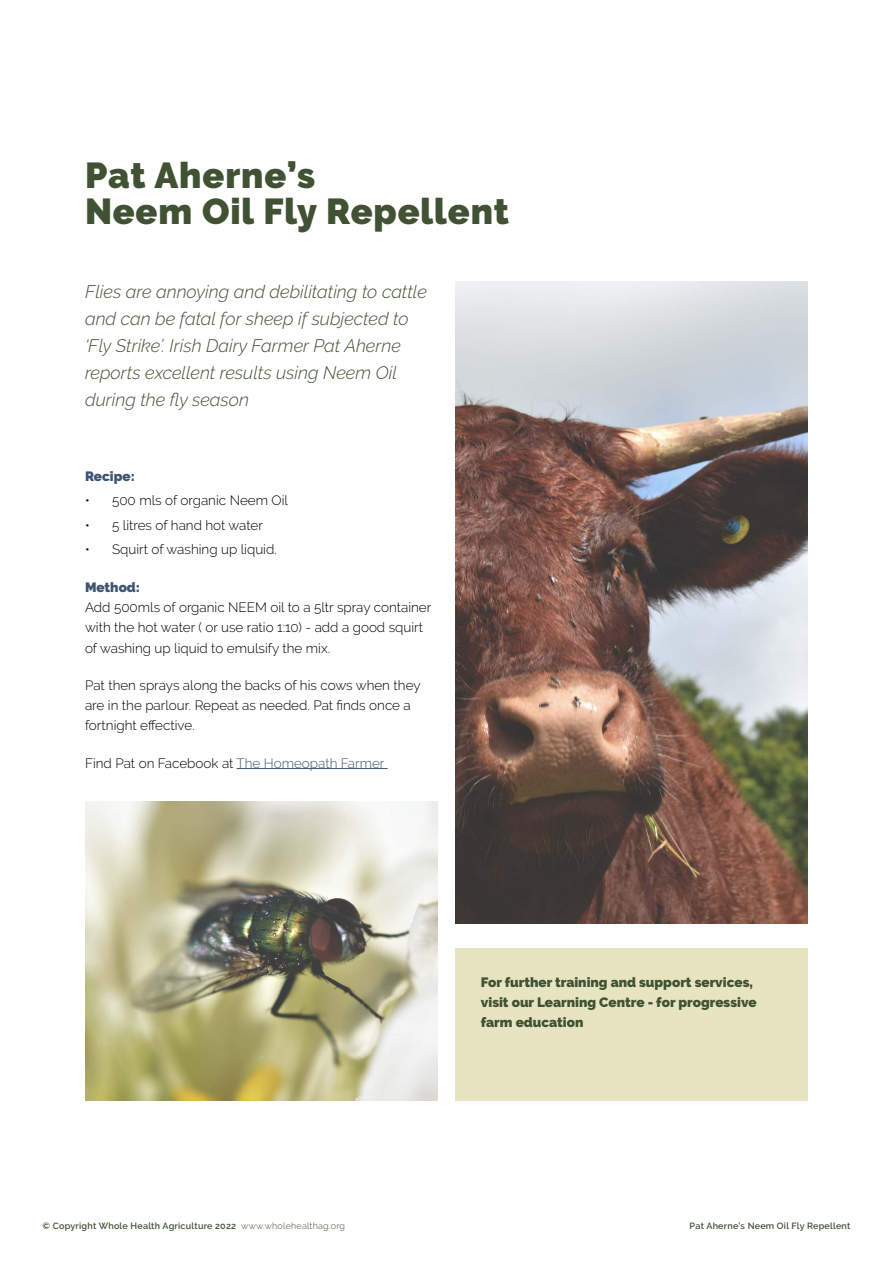
<style>
.page{position:relative;width:893px;height:1263px;background:#fff}
.page>*{position:absolute;margin:0;border:0;box-sizing:border-box;transform-origin:0 0}
.t1{font:900 36px/36px "Raleway";letter-spacing:.025em;color:#405233}
.t2{font:italic 300 18px/27px "Raleway";color:#405233}
.t3{font:300 13.5px/20.2px "Raleway";color:#000}
.t4{font:900 13.5px/20.2px "Raleway";color:#405233}
.t5{font:900 13.5px "Raleway";color:#3d5473}
.t6{font:600 9px "Raleway";letter-spacing:.025em;color:#405233}
.s1{color:#3d5473}
.s2{font-weight:300}
</style>
<div class="page">
<hr style="left:237px;top:768px;width:151px;height:1px;background:#3d5473">
<img style="left:455px;top:281px;width:353px;height:642px">
<img style="left:85px;top:801px;width:353px;height:300px">
<div style="left:455px;top:948px;width:353px;height:153px;background:#e7e4c1"></div>
<h1 class="t1" style="left:85px;top:158px;width:426px">Pat Aherne’s<br>Neem Oil Fly Repellent</h1>
<h2 class="t2" style="left:85px;top:278px;width:343px">Flies are annoying and debilitating to cattle and can be fatal for sheep if subjected to ‘Fly Strike’. Irish Dairy Farmer Pat Aherne reports excellent results using Neem Oil during the fly season</h2>
<p class="t5" style="left:85px;top:468px;width:51px">Recipe:</p>
<p class="t3" style="left:85px;top:490px;width:204px">• 500 mls of organic Neem Oil</p>
<p class="t3" style="left:85px;top:515px;width:180px">• 5 litres of hand hot water</p>
<p class="t3" style="left:85px;top:539px;width:193px">• Squirt of washing up liquid.</p>
<p class="t5" style="left:85px;top:579px;width:57px">Method:</p>
<p class="t3" style="left:85px;top:597px;width:348px">Add 500mls of organic NEEM oil to a 5ltr spray container with the hot water ( or use ratio 1:10) - add a good squirt of washing up liquid to emulsify the mix.</p>
<p class="t3" style="left:85px;top:675px;width:337px">Pat then sprays along the backs of his cows when they are in the parlour. Repeat as needed. Pat finds once a fortnight effective.</p>
<p class="t3" style="left:85px;top:753px;width:301px">Find Pat on Facebook at <span class="s1">The Homeopath Farmer</span></p>
<p class="t4" style="left:481px;top:972px;width:277px">For further training and support services, visit our Learning Centre - for progressive farm education</p>
<p class="t6" style="left:43px;top:1220px;width:304px">© Copyright Whole Health Agriculture 2022 <span class="s2">www.wholehealthag.org</span></p>
<p class="t6" style="left:690px;top:1220px;width:162px">Pat Aherne’s Neem Oil Fly Repellent</p>
</div>
